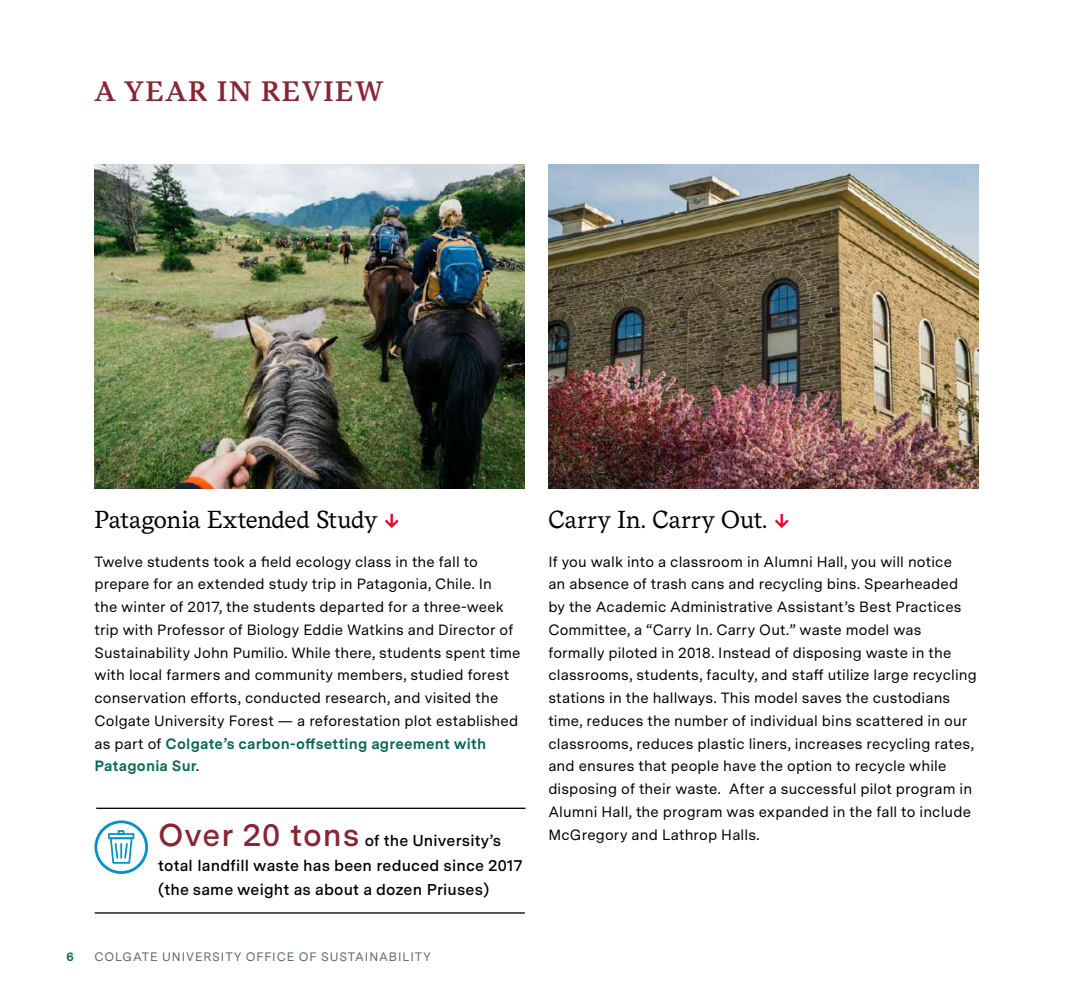
<style>
.page{position:relative;width:1071px;height:1008px;background:#fff}
.page>*{position:absolute;margin:0;border:0;box-sizing:border-box;transform-origin:0 0}
.t1{font:600 28px "Messina Serif";letter-spacing:.05em;color:#892533}
.t2{font:24.5px "Messina Serif";letter-spacing:-.005em;color:#000}
.t3{font:24.5px "Messina Serif";letter-spacing:.015em;color:#000}
.t4{font:600 15.75px/24.7px "Messina Sans";letter-spacing:.01em;color:#000}
.t5{font:14.88px/22.8px "Messina Sans";letter-spacing:.01em;color:#000}
.t6{font:12.25px "Messina Sans";letter-spacing:.075em;color:#596670}
.t7{font:700 12.25px "Messina Sans";color:#006853}
.s1{font-weight:700;color:#e8002a}
.s2{font-weight:700;color:#006853}
.s3{font-size:31.5px;color:#892533}
</style>
<div class="page">
<img style="left:94px;top:164px;width:431px;height:324px">
<img style="left:548px;top:164px;width:431px;height:324px">
<hr style="left:96px;top:808px;width:430px;height:1px;background:#000">
<hr style="left:95px;top:912px;width:430px;height:2px;background:#000">
<div style="left:95px;top:820px;width:53px;height:54px;border:3px solid #0093c9;border-radius:50%"></div>
<div style="left:108px;top:833px;width:26px;height:6px;border:2px solid #0093c9"></div>
<svg style="left:109px;top:830px;width:25px;height:34px"></svg>
<h1 class="t1" style="left:95px;top:74px;width:290px">A YEAR IN REVIEW</h1>
<h2 class="t2" style="left:94px;top:505px;width:307px">Patagonia Extended Study <span class="s1">↓</span></h2>
<p class="t5" style="left:94px;top:551px;width:427px">Twelve students took a field ecology class in the fall to prepare for an extended study trip in Patagonia, Chile. In<br>the winter of 2017, the students departed for a three-week trip with Professor of Biology Eddie Watkins and Director of Sustainability John Pumilio. While there, students spent time with local farmers and community members, studied forest conservation efforts, conducted research, and visited the Colgate University Forest — a reforestation plot established as part of <span class="s2">Colgate’s carbon-offsetting agreement with Patagonia Sur</span>.</p>
<p class="t4" style="left:158px;top:829px;width:366px"><span class="s3">Over 20 tons</span> of the University’s total landfill waste has been reduced since 2017 (the same weight as about a dozen Priuses)</p>
<p class="t7" style="left:66px;top:949px;width:9px">6</p>
<p class="t6" style="left:94px;top:949px;width:338px">COLGATE UNIVERSITY OFFICE OF SUSTAINABILITY</p>
<h2 class="t3" style="left:548px;top:505px;width:243px">Carry In. Carry Out. <span class="s1">↓</span></h2>
<p class="t5" style="left:548px;top:551px;width:430px">If you walk into a classroom in Alumni Hall, you will notice<br>an absence of trash cans and recycling bins. Spearheaded by the Academic Administrative Assistant’s Best Practices Committee, a “Carry In. Carry Out.” waste model was formally piloted in 2018. Instead of disposing waste in the classrooms, students, faculty, and staff utilize large recycling stations in the hallways. This model saves the custodians time, reduces the number of individual bins scattered in our classrooms, reduces plastic liners, increases recycling rates, and ensures that people have the option to recycle while disposing of their waste. After a successful pilot program in Alumni Hall, the program was expanded in the fall to include McGregory and Lathrop Halls.</p>
</div>
